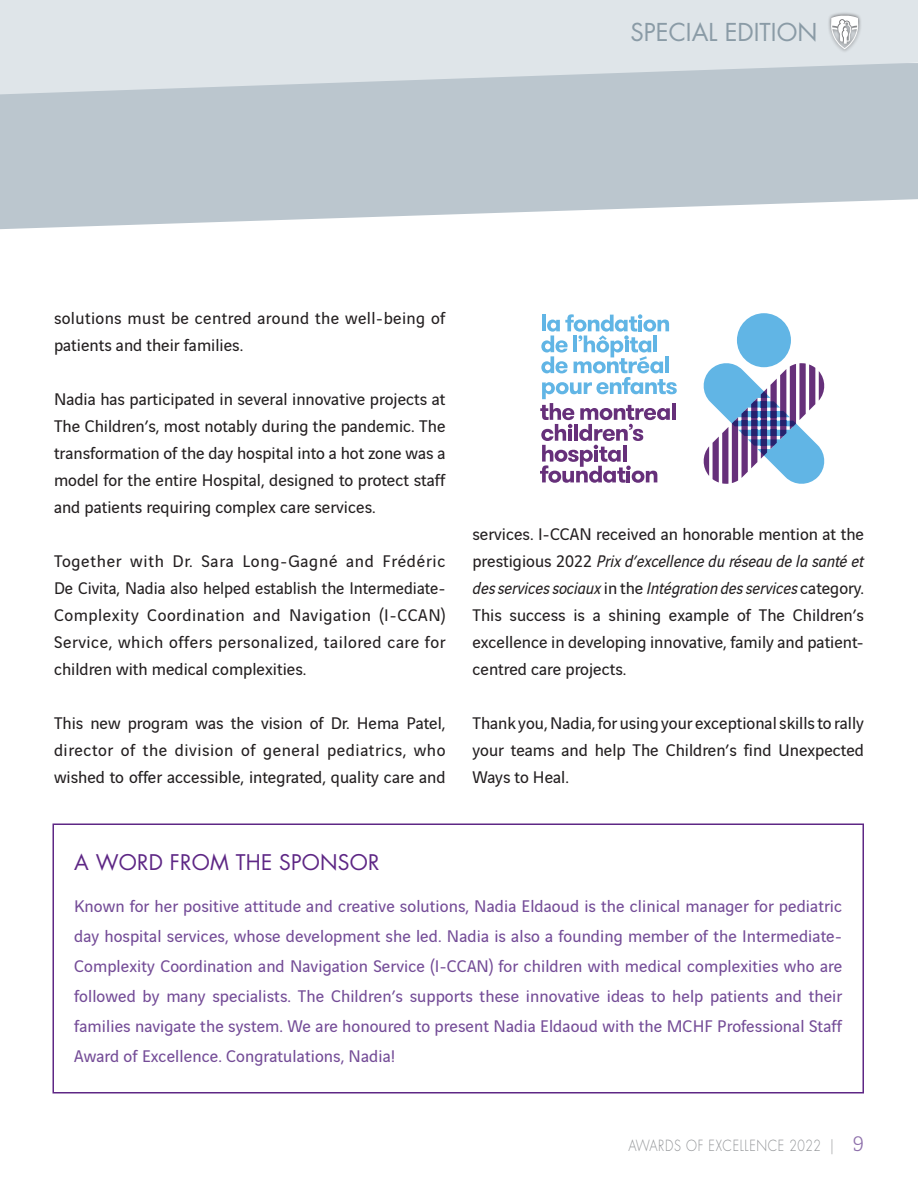
<style>
.page{position:relative;width:918px;height:1188px;background:#fff}
.page>*{position:absolute;margin:0;border:0;box-sizing:border-box;transform-origin:0 0}
.t1{font:24px "Futura Std";color:#8a9ba6}
.t2{font:21px "Futura";letter-spacing:.01em;color:#5e2785}
.t3{font:18px/27px "Vinci Sans";color:#231f20;text-align:justify}
.t4{font:18px/30px "Vinci Sans";letter-spacing:.005em;color:#744c97;text-align:justify}
.t5{font:18px/27px "Vinci Sans";letter-spacing:.02em;color:#231f20}
.t6{font:300 15px "Futura Std";letter-spacing:.05em;color:#939598;scale:.85 1}
.s1{font-style:italic}
.s2{font-family:"Vinci Serif";font-size:22.5px;color:#8e70ab}
</style>
<div class="page">
<svg style="left:0;top:94px;width:918px;height:135px;background:#c2ccd3"></svg>
<svg style="left:0;top:0;width:918px;height:94px;background:#d8dfe4"></svg>
<div style="left:737px;top:313px;width:54px;height:54px;background:#61b5e5;border-radius:50%"></div>
<svg style="left:703px;top:361px;width:122px;height:123px"></svg>
<svg style="left:540px;top:314px;width:137px;height:169px"></svg>
<div style="left:52px;top:824px;width:812px;height:270px;border:2px solid #5e2785"></div>
<div style="left:827px;top:12px;width:35px;height:41px;background:#231f20;opacity:.75"></div>
<svg style="left:831px;top:16px;width:27px;height:33px"></svg>
<h1 class="t1" style="left:630px;top:17px;width:188px">SPECIAL EDITION</h1>
<p class="t5" style="left:54px;top:303px;width:393px">solutions must be centred around the well-being of patients and their families.</p>
<p class="t3" style="left:54px;top:384px;width:393px">Nadia has participated in several innovative projects at The Children’s, most notably during the pandemic. The transformation of the day hospital into a hot zone was a model for the entire Hospital, designed to protect staff and patients requiring complex care services.</p>
<p class="t3" style="left:54px;top:546px;width:393px">Together with Dr. Sara Long-Gagné and Frédéric De Civita, Nadia also helped establish the Intermediate-Complexity Coordination and Navigation (I-CCAN)<br>Service, which offers personalized, tailored care for children with medical complexities.</p>
<p class="t3" style="left:54px;top:708px;width:393px">This new program was the vision of Dr. Hema Patel, director of the division of general pediatrics, who wished to offer accessible, integrated, quality care and</p>
<p class="t3" style="left:472px;top:519px;width:393px">services. I-CCAN received an honorable mention at the prestigious 2022 <span class="s1">Prix d’excellence du réseau de la santé et des services sociaux</span> in the <span class="s1">Intégration des services</span> category.<br>This success is a shining example of The Children’s excellence in developing innovative, family and patient&shy;centred care projects.</p>
<p class="t3" style="left:472px;top:708px;width:393px">Thank you, Nadia, for using your exceptional skills to rally your teams and help The Children’s find Unexpected Ways to Heal.</p>
<p class="t2" style="left:74px;top:847px;width:307px">A WORD FROM THE SPONSOR</p>
<p class="t4" style="left:74px;top:889px;width:770px">Known for her positive attitude and creative solutions, Nadia Eldaoud is the clinical manager for pediatric day hospital services, whose development she led. Nadia is also a founding member of the Intermediate-Complexity Coordination and Navigation Service (I-CCAN) for children with medical complexities who are followed by many specialists. The Children’s supports these innovative ideas to help patients and their families navigate the system. We are honoured to present Nadia Eldaoud with the MCHF Professional Staff Award of Excellence. Congratulations, Nadia!</p>
<p class="t6" style="left:628px;top:1137px;width:279px">AWARDS OF EXCELLENCE 2022 | <span class="s2">9</span></p>
</div>
